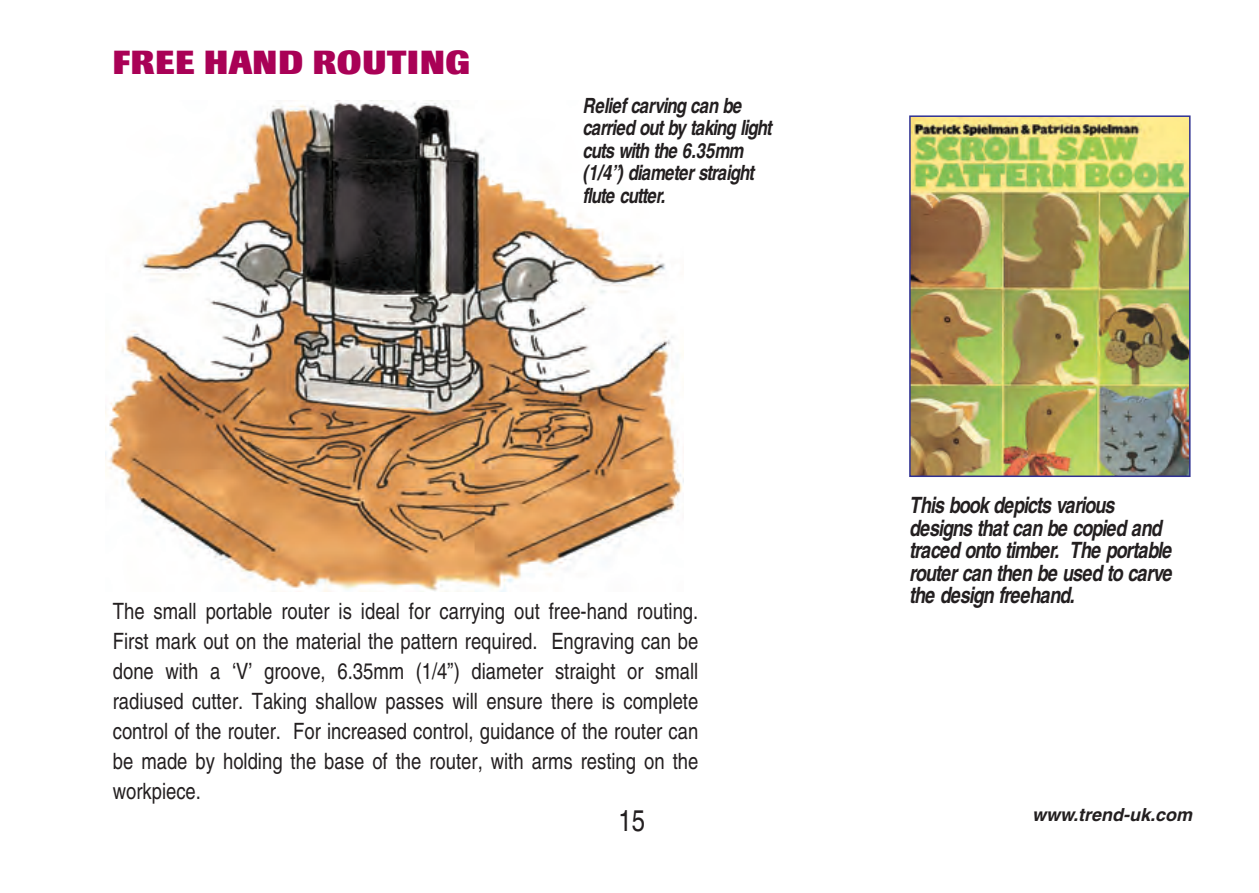
<style>
.page{position:relative;width:1259px;height:893px;background:#fff}
.page>*{position:absolute;margin:0;border:0;box-sizing:border-box;transform-origin:0 0}
.t1{font:800 33px "Imago";letter-spacing:.02em;color:#a90156}
.t2{font:30px "Helvetica";color:#231f20;scale:.8 1}
.t3{font:22.5px/30px "Helvetica";color:#231f20;text-align:justify;scale:.82 1}
.t4{font:italic 700 22.5px/22.5px "Helvetica";color:#231f20;scale:.8 1}
.t5{font:italic 700 21px/22.5px "Helvetica";color:#231f20;scale:.8 1}
.t6{font:italic 700 18px "Helvetica";color:#231f20}
</style>
<div class="page">
<img style="left:105px;top:101px;width:577px;height:490px">
<img style="left:912px;top:118px;width:275px;height:356px">
<div style="left:909px;top:115px;width:281px;height:362px;border:2px solid #2e3092"></div>
<h1 class="t1" style="left:113px;top:51px;width:359px">FREE HAND ROUTING</h1>
<p class="t5" style="left:582px;top:96px;width:242px">Reliefcarving can be carried outby taking light cuts with the 6.35mm (1/4”) diameterstraight flute cutter.</p>
<p class="t3" style="left:113px;top:598px;width:715px">The small portable router is ideal for carrying out free-hand routing.<br>First mark out on the material the pattern required. Engraving can be done with a ‘V’ groove, 6.35mm (1/4”) diameter straight or small radiused cutter. Taking shallow passes will ensure there is complete control of the router. For increased control, guidance of the router can be made by holding the base of the router, with arms resting on the workpiece.</p>
<p class="t4" style="left:909px;top:496px;width:334px">This book depicts various designs thatcan be copied and traced onto timber. The portable routercan then be used to carve the design freehand.</p>
<h2 class="t2" style="left:618px;top:809px;width:35px">15</h2>
<p class="t6" style="left:1032px;top:808px;width:165px">www.trend-uk.com</p>
</div>
